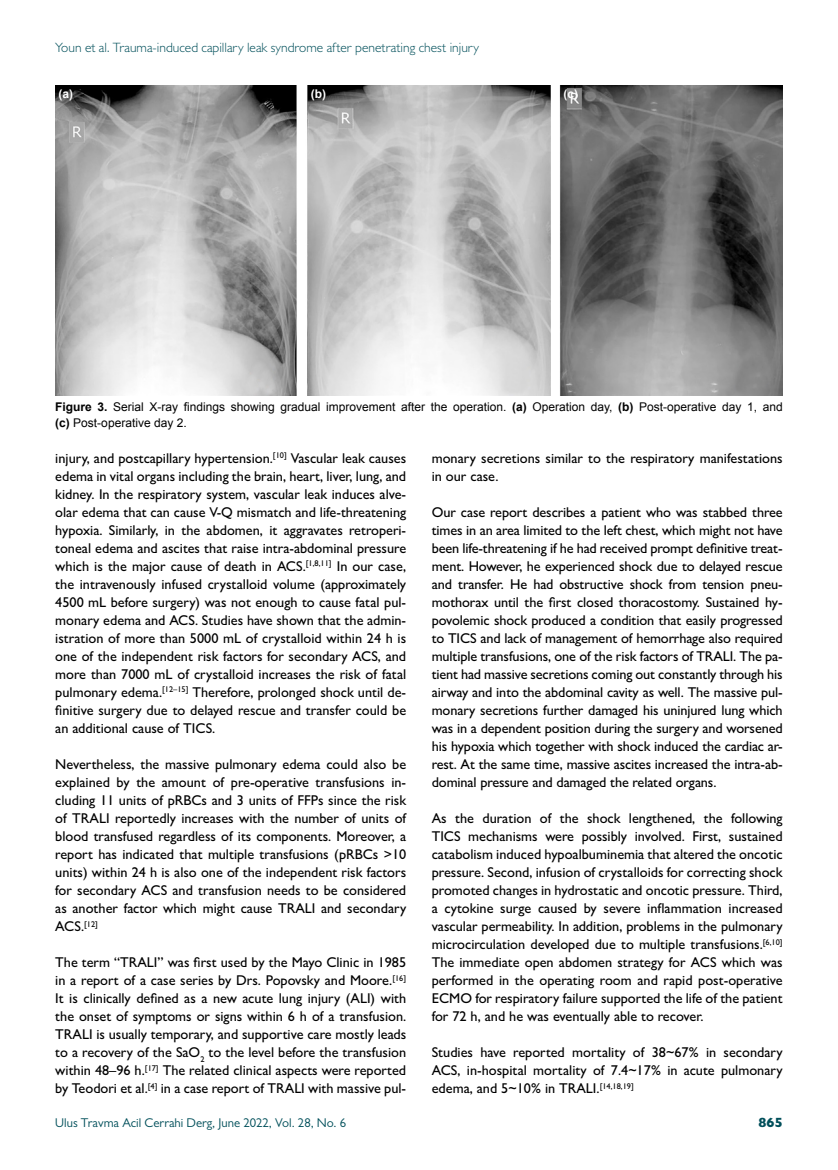
<style>
.page{position:relative;width:838px;height:1170px;background:#fff}
.page>*{position:absolute;margin:0;border:0;box-sizing:border-box;transform-origin:0 0}
.t1{font:500 14.25px/18px "Gill Sans MT Pro";color:#000;text-align:justify}
.t2{font:300 13.5px "Gill Sans MT Pro";color:#004f5a}
.t3{font:800 13.5px "Gill Sans MT Pro";color:#004f5a}
.t4{font:12.75px "Gill Sans MT Pro";color:#004f5a}
.t5{font:12px/16.5px "Arial";color:#000}
.t6{font:700 12px "Arial";color:#fff}
.s1{font-weight:700}
</style>
<div class="page">
<img style="left:55px;top:85px;width:727px;height:311px">
<p class="t2" style="left:55px;top:39px;width:425px">Youn et al. Trauma-induced capillary leak syndrome after penetrating chest injury</p>
<p class="t6" style="left:58px;top:86px;width:16px">(a)</p>
<p class="t6" style="left:311px;top:86px;width:17px">(b)</p>
<p class="t6" style="left:563px;top:86px;width:16px">(c)</p>
<p class="t5" style="left:55px;top:398px;width:729px"><span class="s1">Figure 3.</span> Serial X-ray findings showing gradual improvement after the operation. <span class="s1">(a)</span> Operation day, <span class="s1">(b)</span> Post-operative day 1, and <span class="s1">(c)</span> Post-operative day 2.</p>
<p class="t1" style="left:55px;top:449px;width:352px">injury, and postcapillary hypertension.<sup>[10]</sup> Vascular leak causes edema in vital organs including the brain, heart, liver, lung, and kidney. In the respiratory system, vascular leak induces alve&shy;olar edema that can cause V-Q mismatch and life-threatening hypoxia. Similarly, in the abdomen, it aggravates retroperi&shy;toneal edema and ascites that raise intra-abdominal pressure which is the major cause of death in ACS.<sup>[1,8,11]</sup> In our case, the intravenously infused crystalloid volume (approximately 4500 mL before surgery) was not enough to cause fatal pul&shy;monary edema and ACS. Studies have shown that the admin&shy;istration of more than 5000 mL of crystalloid within 24 h is one of the independent risk factors for secondary ACS, and more than 7000 mL of crystalloid increases the risk of fatal pulmonary edema.<sup>[12–15]</sup> Therefore, prolonged shock until de&shy;finitive surgery due to delayed rescue and transfer could be an additional cause of TICS.</p>
<p class="t1" style="left:55px;top:755px;width:352px">Nevertheless, the massive pulmonary edema could also be explained by the amount of pre-operative transfusions in&shy;cluding 11 units of pRBCs and 3 units of FFPs since the risk of TRALI reportedly increases with the number of units of blood transfused regardless of its components. Moreover, a report has indicated that multiple transfusions (pRBCs &gt;10 units) within 24 h is also one of the independent risk factors for secondary ACS and transfusion needs to be considered as another factor which might cause TRALI and secondary ACS.<sup>[12]</sup></p>
<p class="t1" style="left:55px;top:953px;width:352px">The term “TRALI” was first used by the Mayo Clinic in 1985 in a report of a case series by Drs. Popovsky and Moore.<sup>[16] </sup>It is clinically defined as a new acute lung injury (ALI) with the onset of symptoms or signs within 6 h of a transfusion.<br>TRALI is usually temporary, and supportive care mostly leads to a recovery of the SaO<sub>2</sub> to the level before the transfusion within 48–96 h.<sup>[17]</sup> The related clinical aspects were reported by Teodori et al.<sup>[4]</sup> in a case report of TRALI with massive pul-</p>
<p class="t1" style="left:432px;top:449px;width:352px">monary secretions similar to the respiratory manifestations in our case.</p>
<p class="t1" style="left:432px;top:503px;width:352px">Our case report describes a patient who was stabbed three times in an area limited to the left chest, which might not have been life-threatening if he had received prompt definitive treat&shy;ment. However, he experienced shock due to delayed rescue and transfer. He had obstructive shock from tension pneu&shy;mothorax until the first closed thoracostomy. Sustained hy&shy;povolemic shock produced a condition that easily progressed to TICS and lack of management of hemorrhage also required multiple transfusions, one of the risk factors of TRALI. The pa&shy;tient had massive secretions coming out constantly through his airway and into the abdominal cavity as well. The massive pul&shy;monary secretions further damaged his uninjured lung which was in a dependent position during the surgery and worsened his hypoxia which together with shock induced the cardiac ar&shy;rest. At the same time, massive ascites increased the intra-ab&shy;dominal pressure and damaged the related organs.</p>
<p class="t1" style="left:432px;top:809px;width:352px">As the duration of the shock lengthened, the following TICS mechanisms were possibly involved. First, sustained catabolism induced hypoalbuminemia that altered the oncotic pressure. Second, infusion of crystalloids for correcting shock promoted changes in hydrostatic and oncotic pressure. Third, a cytokine surge caused by severe inflammation increased vascular permeability. In addition, problems in the pulmonary microcirculation developed due to multiple transfusions.<sup>[6,10] </sup>The immediate open abdomen strategy for ACS which was performed in the operating room and rapid post-operative ECMO for respiratory failure supported the life of the patient for 72 h, and he was eventually able to recover.</p>
<p class="t1" style="left:432px;top:1043px;width:352px">Studies have reported mortality of 38~67% in secondary ACS, in-hospital mortality of 7.4~17% in acute pulmonary edema, and 5~10% in TRALI.<sup>[14,18,19]</sup></p>
<p class="t4" style="left:55px;top:1115px;width:292px">Ulus Travma Acil Cerrahi Derg, June 2022, Vol. 28, No. 6</p>
<p class="t3" style="left:758px;top:1114px;width:26px">865</p>
</div>
